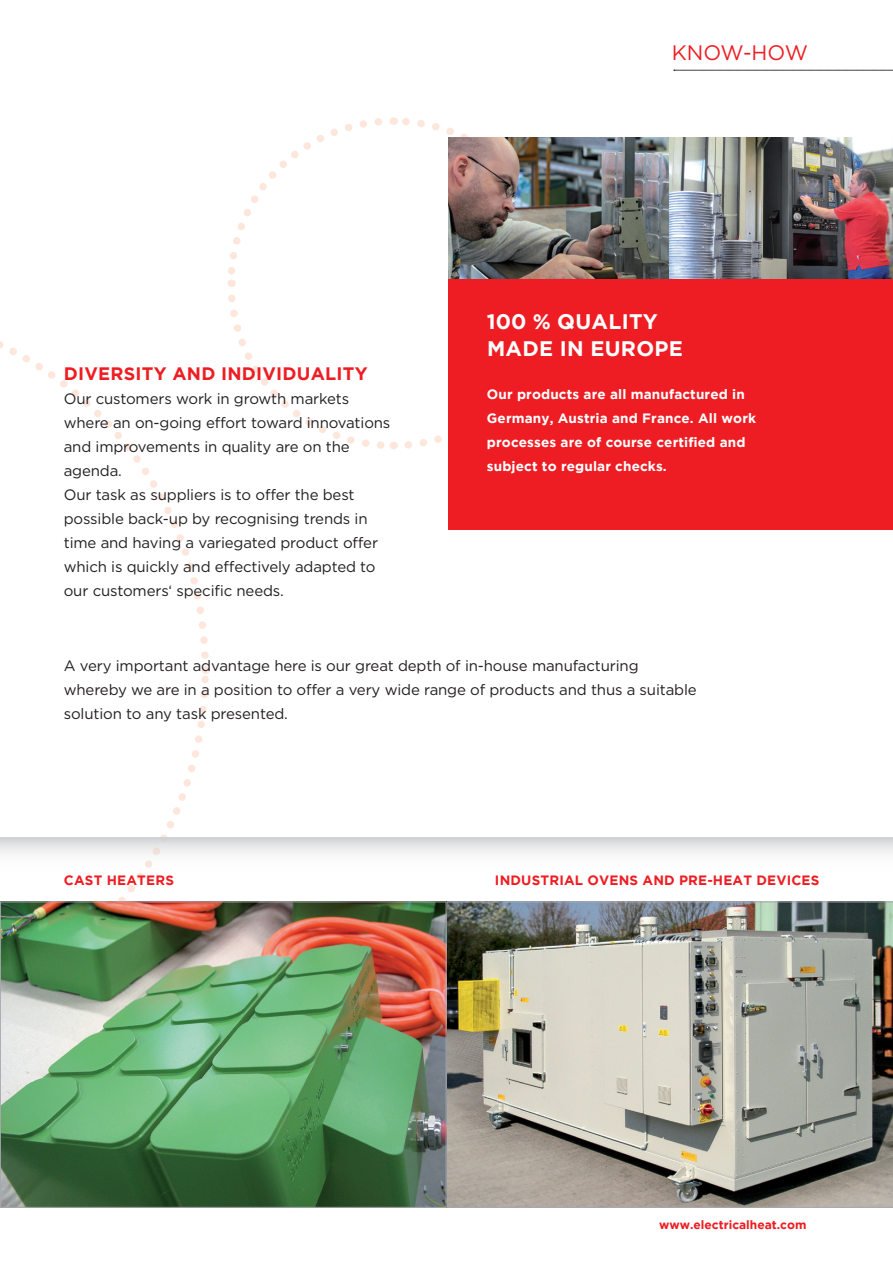
<style>
.page{position:relative;width:893px;height:1263px;background:#fff}
.page>*{position:absolute;margin:0;border:0;box-sizing:border-box;transform-origin:0 0}
.t1{font:700 21px/27px "Gotham";letter-spacing:.015em;color:#fff}
.t2{font:21px "Gotham";color:#ee1d23}
.Sub2{font:700 18px "Gotham";letter-spacing:.015em;color:#ee1d23}
.Fließtext{font:15px/24px "Gotham";letter-spacing:-.01em;color:#231f20}
.t3{font:700 13.5px/24px "Gotham";letter-spacing:.01em;color:#fff}
.Bildinfo-Überschrift{font:700 13.5px "Gotham";letter-spacing:.015em;color:#ee1d23}
.t4{font:700 12px "Gotham";color:#ee1d23}
</style>
<div class="page">
<svg style="left:0;top:670px;width:213px;height:168px"></svg>
<svg style="left:0;top:341px;width:209px;height:318px"></svg>
<svg style="left:227px;top:117px;width:336px;height:336px"></svg>
<svg style="left:674px;top:70px;width:219px;height:1px"></svg>
<div style="left:449px;top:278px;width:444px;height:251px;background:#ee1d23"></div>
<img style="left:449px;top:138px;width:221px;height:140px">
<img style="left:670px;top:138px;width:223px;height:140px">
<svg style="left:0;top:838px;width:893px;height:63px"></svg>
<img style="left:2px;top:903px;width:442px;height:303px">
<img style="left:446px;top:901px;width:447px;height:307px">
<div style="left:0;top:901px;width:446px;height:307px;border:1px solid #a8a9ad"></div>
<p class="t2" style="left:672px;top:40px;width:138px">KNOW-HOW</p>
<p class="Sub2" style="left:64px;top:363px;width:305px">DIVERSITY AND INDIVIDUALITY</p>
<p class="Fließtext" style="left:64px;top:386px;width:328px">Our customers work in growth markets where an on-going effort toward innovations and improvements in quality are on the agenda.<br>Our task as suppliers is to offer the best possible back-up by recognising trends in time and having a variegated product offer which is quickly and effectively adapted to our customers‘ specific needs.</p>
<p class="t1" style="left:487px;top:308px;width:198px">100 % QUALITY<br>MADE IN EUROPE</p>
<p class="t3" style="left:487px;top:382px;width:271px">Our products are all manufactured in Germany, Austria and France. All work processes are of course certified and subject to regular checks.</p>
<p class="Fließtext" style="left:64px;top:653px;width:634px">A very important advantage here is our great depth of in-house manufacturing whereby we are in a position to offer a very wide range of products and thus a suitable solution to any task presented.</p>
<p class="Bildinfo-Überschrift" style="left:64px;top:872px;width:112px">CAST HEATERS</p>
<p class="Bildinfo-Überschrift" style="left:495px;top:872px;width:326px">INDUSTRIAL OVENS AND PRE-HEAT DEVICES</p>
<p class="t4" style="left:659px;top:1218px;width:149px">www.electricalheat.com</p>
</div>
